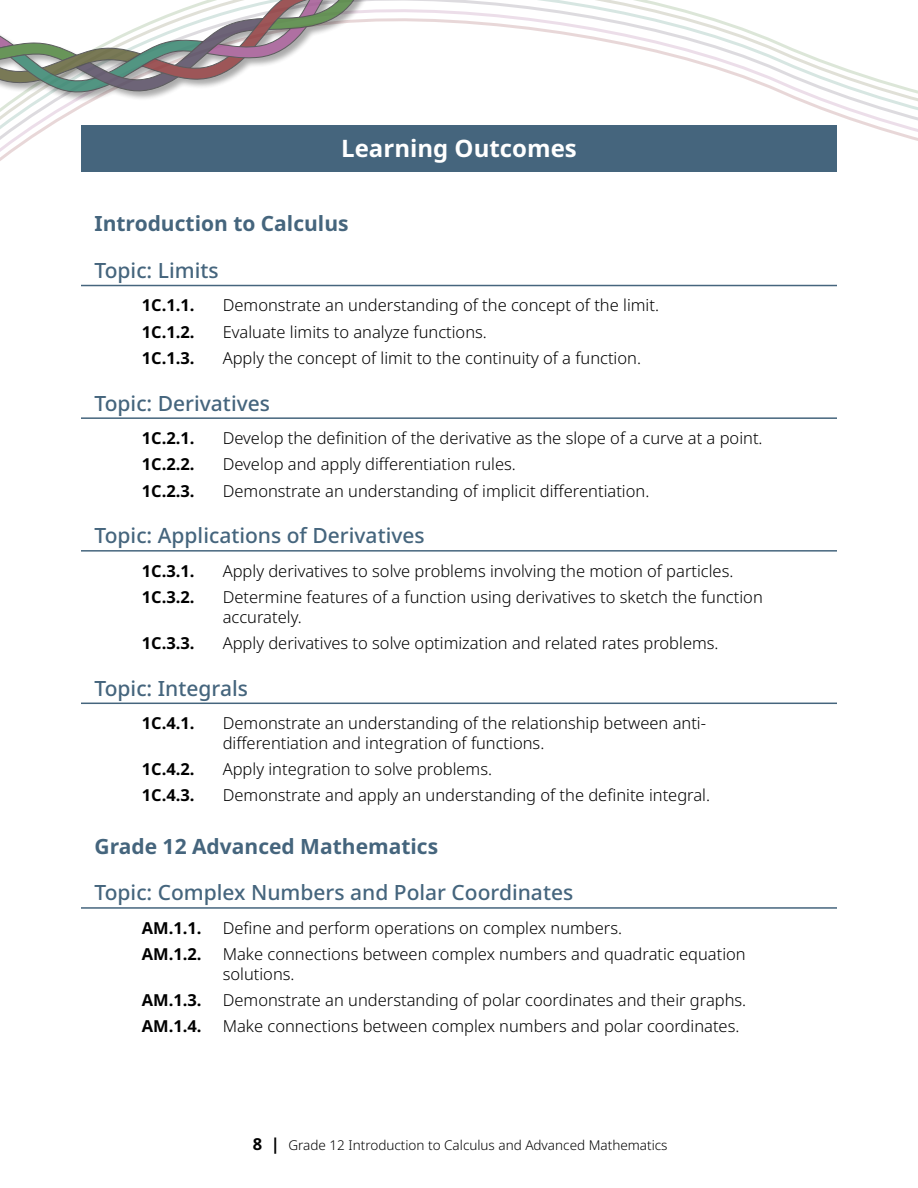
<style>
.page{position:relative;width:918px;height:1188px;background:#fff}
.page>*{position:absolute;margin:0;border:0;box-sizing:border-box;transform-origin:0 0}
.H2_White{font:700 24px "Noto Sans";color:#fff}
.Header_Outcomes{font:500 21px "Noto Sans";color:#45657d}
.Header_Enduring{font:700 21px "Noto Sans";color:#45657d}
.Learning_Outcome{font:300 16.5px/19.8px "Noto Sans";color:#000}
.Learning_Outcome-2{font:700 16.5px "Noto Sans";color:#000}
.t1{font:300 13.5px "Noto Sans";color:#000}
.s1{font-weight:700;font-size:16.5px}
</style>
<div class="page">
<svg style="left:0;top:0;width:918px;height:172px"></svg>
<div style="left:0;top:0;width:515px;height:102px;background:#000;opacity:.4"></div>
<svg style="left:0;top:0;width:407px;height:96px"></svg>
<div style="left:81px;top:125px;width:756px;height:46px;background:#45657d"></div>
<hr style="left:81px;top:285px;width:756px;height:1px;background:#45657d">
<hr style="left:81px;top:417px;width:756px;height:2px;background:#45657d">
<hr style="left:81px;top:550px;width:756px;height:2px;background:#45657d">
<hr style="left:81px;top:703px;width:756px;height:1px;background:#45657d">
<hr style="left:81px;top:907px;width:756px;height:2px;background:#45657d">
<h2 class="H2_White" style="left:341px;top:132px;width:237px">Learning Outcomes</h2>
<h3 class="Header_Enduring" style="left:94px;top:209px;width:256px">Introduction to Calculus</h3>
<h3 class="Header_Outcomes" style="left:94px;top:256px;width:126px">Topic: Limits</h3>
<p class="Learning_Outcome-2" style="left:142px;top:294px;width:54px">1C.1.1.</p>
<p class="Learning_Outcome" style="left:223px;top:296px;width:438px">Demonstrate an understanding of the concept of the limit.</p>
<p class="Learning_Outcome-2" style="left:142px;top:320px;width:54px">1C.1.2.</p>
<p class="Learning_Outcome" style="left:223px;top:322px;width:266px">Evaluate limits to analyze functions.</p>
<p class="Learning_Outcome-2" style="left:142px;top:346px;width:54px">1C.1.3.</p>
<p class="Learning_Outcome" style="left:223px;top:348px;width:420px">Apply the concept of limit to the continuity of a function.</p>
<h3 class="Header_Outcomes" style="left:94px;top:388px;width:177px">Topic: Derivatives</h3>
<p class="Learning_Outcome-2" style="left:142px;top:426px;width:54px">1C.2.1.</p>
<p class="Learning_Outcome" style="left:223px;top:428px;width:541px">Develop the definition of the derivative as the slope of a curve at a point.</p>
<p class="Learning_Outcome-2" style="left:142px;top:453px;width:54px">1C.2.2.</p>
<p class="Learning_Outcome" style="left:223px;top:455px;width:295px">Develop and apply differentiation rules.</p>
<p class="Learning_Outcome-2" style="left:142px;top:479px;width:54px">1C.2.3.</p>
<p class="Learning_Outcome" style="left:223px;top:481px;width:428px">Demonstrate an understanding of implicit differentiation.</p>
<h3 class="Header_Outcomes" style="left:94px;top:521px;width:332px">Topic: Applications of Derivatives</h3>
<p class="Learning_Outcome-2" style="left:142px;top:559px;width:54px">1C.3.1.</p>
<p class="Learning_Outcome" style="left:223px;top:561px;width:512px">Apply derivatives to solve problems involving the motion of particles.</p>
<p class="Learning_Outcome-2" style="left:142px;top:585px;width:54px">1C.3.2.</p>
<p class="Learning_Outcome" style="left:223px;top:587px;width:542px">Determine features of a function using derivatives to sketch the function accurately.</p>
<p class="Learning_Outcome-2" style="left:142px;top:631px;width:54px">1C.3.3.</p>
<p class="Learning_Outcome" style="left:223px;top:634px;width:497px">Apply derivatives to solve optimization and related rates problems.</p>
<h3 class="Header_Outcomes" style="left:94px;top:673px;width:155px">Topic: Integrals</h3>
<p class="Learning_Outcome-2" style="left:142px;top:711px;width:54px">1C.4.1.</p>
<p class="Learning_Outcome" style="left:223px;top:714px;width:485px">Demonstrate an understanding of the relationship between anti&shy;differentiation and integration of functions.</p>
<p class="Learning_Outcome-2" style="left:142px;top:758px;width:54px">1C.4.2.</p>
<p class="Learning_Outcome" style="left:223px;top:760px;width:271px">Apply integration to solve problems.</p>
<p class="Learning_Outcome-2" style="left:142px;top:784px;width:54px">1C.4.3.</p>
<p class="Learning_Outcome" style="left:223px;top:786px;width:489px">Demonstrate and apply an understanding of the definite integral.</p>
<h3 class="Header_Enduring" style="left:94px;top:831px;width:345px">Grade 12 Advanced Mathematics</h3>
<h3 class="Header_Outcomes" style="left:94px;top:878px;width:480px">Topic: Complex Numbers and Polar Coordinates</h3>
<p class="Learning_Outcome-2" style="left:142px;top:916px;width:61px">AM.1.1.</p>
<p class="Learning_Outcome" style="left:223px;top:918px;width:401px">Define and perform operations on complex numbers.</p>
<p class="Learning_Outcome-2" style="left:142px;top:942px;width:61px">AM.1.2.</p>
<p class="Learning_Outcome" style="left:223px;top:945px;width:525px">Make connections between complex numbers and quadratic equation solutions.</p>
<p class="Learning_Outcome-2" style="left:142px;top:988px;width:61px">AM.1.3.</p>
<p class="Learning_Outcome" style="left:223px;top:991px;width:525px">Demonstrate an understanding of polar coordinates and their graphs.</p>
<p class="Learning_Outcome-2" style="left:142px;top:1015px;width:61px">AM.1.4.</p>
<p class="Learning_Outcome" style="left:223px;top:1017px;width:518px">Make connections between complex numbers and polar coordinates.</p>
<p class="t1" style="left:253px;top:1135px;width:416px"><span class="s1">8 |</span> Grade 12 Introduction to Calculus and Advanced Mathematics</p>
</div>
